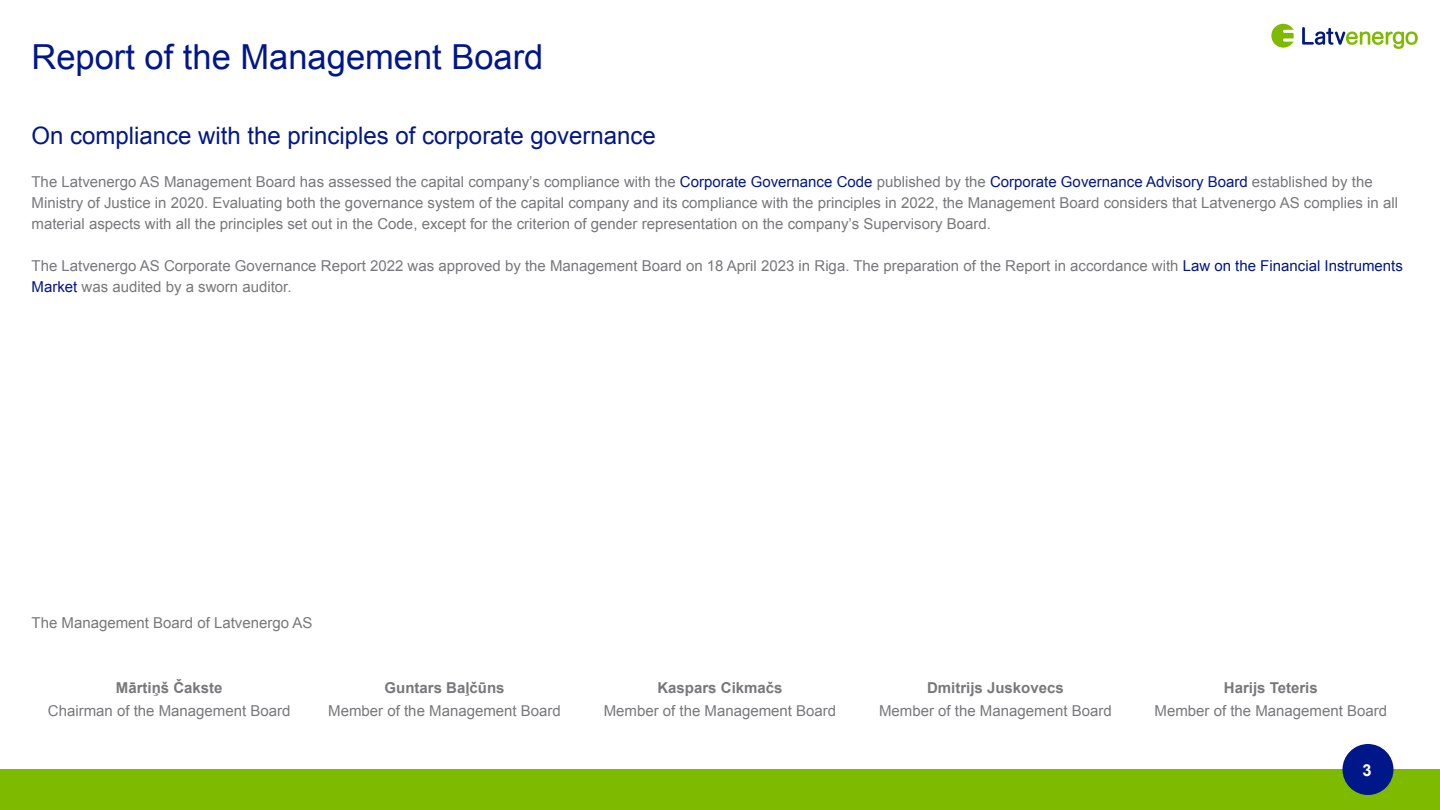
<style>
.page{position:relative;width:1440px;height:810px;background:#fff}
.page>*{position:absolute;margin:0;border:0;box-sizing:border-box;transform-origin:0 0}
.t1{font:34.5px "Arial";color:#001789}
.t2{font:24px "Arial";color:#001789}
.t3{font:700 16.5px "Arial";color:#fff}
.t4{font:15px/21px "Arial";color:#77787b}
.t5{font:700 15px "Arial";color:#77787b}
.s1{color:#001789}
</style>
<div class="page">
<svg style="left:1271px;top:24px;width:23px;height:24px"></svg>
<svg style="left:1302px;top:27px;width:116px;height:22px"></svg>
<div style="left:0;top:770px;width:1440px;height:40px;background:#7ebb00"></div>
<div style="left:1342px;top:744px;width:52px;height:51px;background:#001789;border-radius:50%"></div>
<h1 class="t1" style="left:32px;top:34px;width:514px">Report of the Management Board</h1>
<h2 class="t2" style="left:32px;top:119px;width:626px">On compliance with the principles of corporate governance</h2>
<p class="t4" style="left:32px;top:172px;width:1368px">The Latvenergo AS Management Board has assessed the capital company’s compliance with the <span class="s1">Corporate Governance Code</span> published by the <span class="s1">Corporate Governance Advisory Board</span> established by the<br>Ministry of Justice in 2020. Evaluating both the governance system of the capital company and its compliance with the principles in 2022, the Management Board considers that Latvenergo AS complies in all material aspects with all the principles set out in the Code, except for the criterion of gender representation on the company’s Supervisory Board.</p>
<p class="t4" style="left:32px;top:256px;width:1373px">The Latvenergo AS Corporate Governance Report 2022 was approved by the Management Board on 18 April 2023 in Riga. The preparation of the Report in accordance with <span class="s1">Law on the Financial Instruments<br>Market</span> was audited by a sworn auditor.</p>
<p class="t4" style="left:32px;top:613px;width:283px">The Management Board of Latvenergo AS</p>
<p class="t5" style="left:116px;top:678px;width:108px">Mārtiņš Čakste</p>
<p class="t5" style="left:385px;top:678px;width:122px">Guntars Baļčūns</p>
<p class="t5" style="left:657px;top:678px;width:127px">Kaspars Cikmačs</p>
<p class="t5" style="left:927px;top:678px;width:138px">Dmitrijs Juskovecs</p>
<p class="t5" style="left:1224px;top:678px;width:95px">Harijs Teteris</p>
<p class="t4" style="left:48px;top:700px;width:244px">Chairman of the Management Board</p>
<p class="t4" style="left:328px;top:700px;width:234px">Member of the Management Board</p>
<p class="t4" style="left:604px;top:700px;width:234px">Member of the Management Board</p>
<p class="t4" style="left:879px;top:700px;width:234px">Member of the Management Board</p>
<p class="t4" style="left:1155px;top:700px;width:234px">Member of the Management Board</p>
<p class="t3" style="left:1363px;top:759px;width:11px">3</p>
</div>
